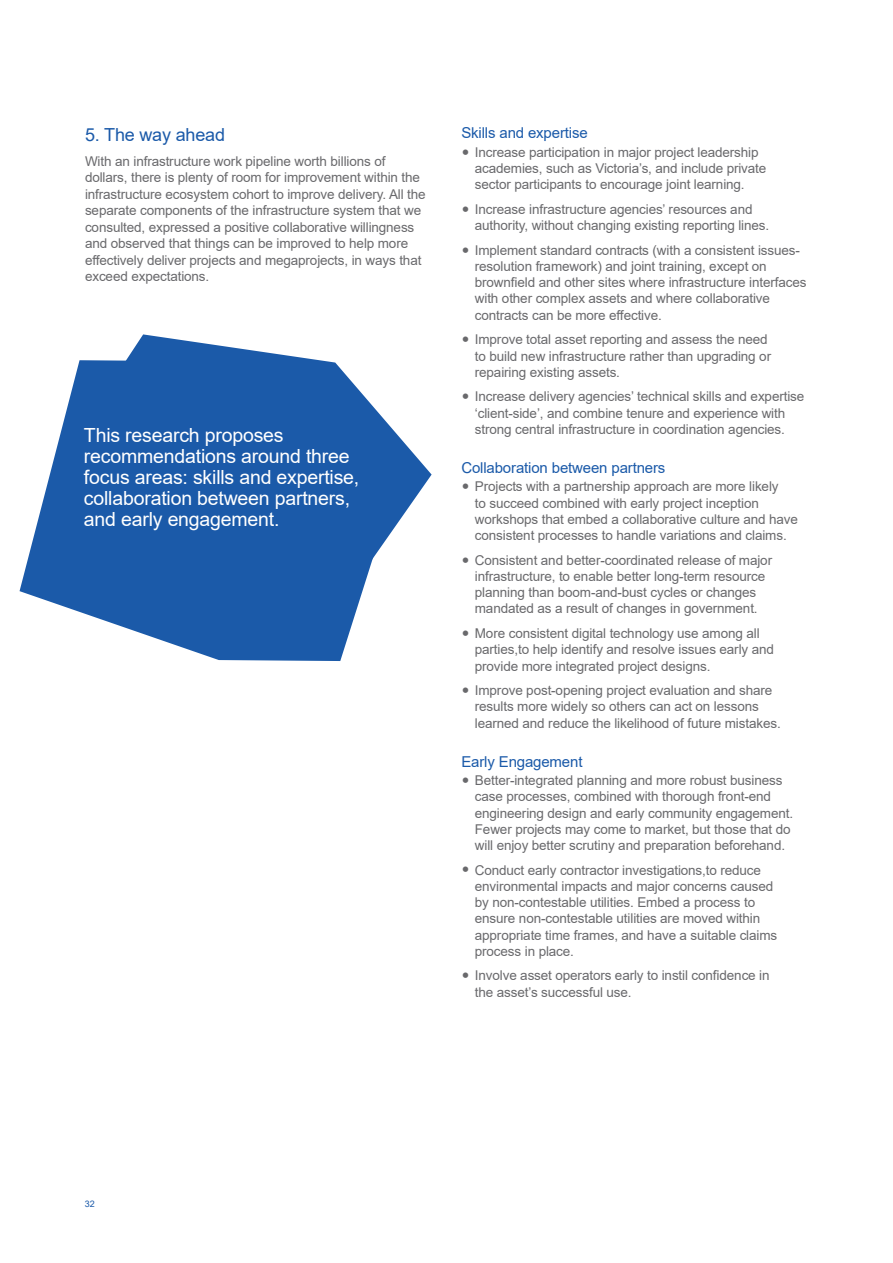
<style>
.page{position:relative;width:893px;height:1263px;background:#fff}
.page>*{position:absolute;margin:0;border:0;box-sizing:border-box;transform-origin:0 0}
.Body{font:19.5px/21px "Arial";letter-spacing:-.01em;color:#fff}
.Subheading_A{font:18px "Arial";letter-spacing:-.01em;color:#1b5aa9}
.Subheading_C{font:15px "Arial";letter-spacing:-.01em;color:#1b5aa9}
.Body-2{font:13.5px/16.2px "Arial";letter-spacing:-.01em;color:#69696c}
.t1{font:9px "Arial";color:#1b5aa9}
.s1{font-weight:900;font-size:16.5px}
</style>
<div class="page">
<svg style="left:126px;top:334px;width:306px;height:177px"></svg>
<svg style="left:20px;top:360px;width:386px;height:301px;fill:#1b5aa9"></svg>
<p class="Subheading_A" style="left:85px;top:122px;width:142px">5. The way ahead</p>
<p class="Body-2" style="left:85px;top:153px;width:342px">With an infrastructure work pipeline worth billions of dollars, there is plenty of room for improvement within the infrastructure ecosystem cohort to improve delivery. All the separate components of the infrastructure system that we consulted, expressed a positive collaborative willingness and observed that things can be improved to help more effectively deliver projects and megaprojects, in ways that exceed expectations.</p>
<p class="Body" style="left:84px;top:425px;width:277px">This research proposes recommendations around three focus areas: skills and expertise, collaboration between partners, and early engagement.</p>
<p class="Subheading_C" style="left:461px;top:123px;width:128px">Skills and expertise</p>
<p class="Body-2" style="left:475px;top:144px;width:293px;text-indent:-14px"><span class="s1">•</span> Increase participation in major project leadership academies, such as Victoria’s, and include private sector participants to encourage joint learning.</p>
<p class="Body-2" style="left:475px;top:201px;width:296px;text-indent:-14px"><span class="s1">•</span> Increase infrastructure agencies’ resources and authority, without changing existing reporting lines.</p>
<p class="Body-2" style="left:475px;top:242px;width:333px;text-indent:-14px"><span class="s1">•</span> Implement standard contracts (with a consistent issues&shy;resolution framework) and joint training, except on brownfield and other sites where infrastructure interfaces with other complex assets and where collaborative contracts can be more effective.</p>
<p class="Body-2" style="left:475px;top:331px;width:298px;text-indent:-14px"><span class="s1">•</span> Improve total asset reporting and assess the need to build new infrastructure rather than upgrading or repairing existing assets.</p>
<p class="Body-2" style="left:461px;top:388px;width:344px;text-align:center"><span class="s1">•</span> Increase delivery agencies’ technical skills and expertise ‘client-side’, and combine tenure and experience with strong central infrastructure in coordination agencies.</p>
<p class="Subheading_C" style="left:461px;top:457px;width:206px">Collaboration between partners</p>
<p class="Body-2" style="left:475px;top:478px;width:325px;text-indent:-14px"><span class="s1">•</span> Projects with a partnership approach are more likely<br>to succeed combined with early project inception workshops that embed a collaborative culture and have consistent processes to handle variations and claims.</p>
<p class="Body-2" style="left:461px;top:552px;width:312px;text-align:center"><span class="s1">•</span> Consistent and better-coordinated release of major infrastructure, to enable better long-term resource planning than boom-and-bust cycles or changes mandated as a result of changes in government.</p>
<p class="Body-2" style="left:475px;top:625px;width:301px;text-indent:-14px"><span class="s1">•</span> More consistent digital technology use among all parties,to help identify and resolve issues early and provide more integrated project designs.</p>
<p class="Body-2" style="left:475px;top:682px;width:307px;text-indent:-14px"><span class="s1">•</span> Improve post-opening project evaluation and share results more widely so others can act on lessons learned and reduce the likelihood of future mistakes.</p>
<p class="Subheading_C" style="left:461px;top:751px;width:123px">Early Engagement</p>
<p class="Body-2" style="left:475px;top:772px;width:320px;text-indent:-14px"><span class="s1">•</span> Better-integrated planning and more robust business case processes, combined with thorough front-end engineering design and early community engagement.<br>Fewer projects may come to market, but those that do will enjoy better scrutiny and preparation beforehand.</p>
<p class="Body-2" style="left:475px;top:862px;width:304px;text-indent:-14px"><span class="s1">•</span> Conduct early contractor investigations,to reduce environmental impacts and major concerns caused by non-contestable utilities. Embed a process to ensure non-contestable utilities are moved within appropriate time frames, and have a suitable claims process in place.</p>
<p class="Body-2" style="left:475px;top:967px;width:296px;text-indent:-14px"><span class="s1">•</span> Involve asset operators early to instil confidence in the asset’s successful use.</p>
<p class="t1" style="left:85px;top:1197px;width:11px">32</p>
</div>
